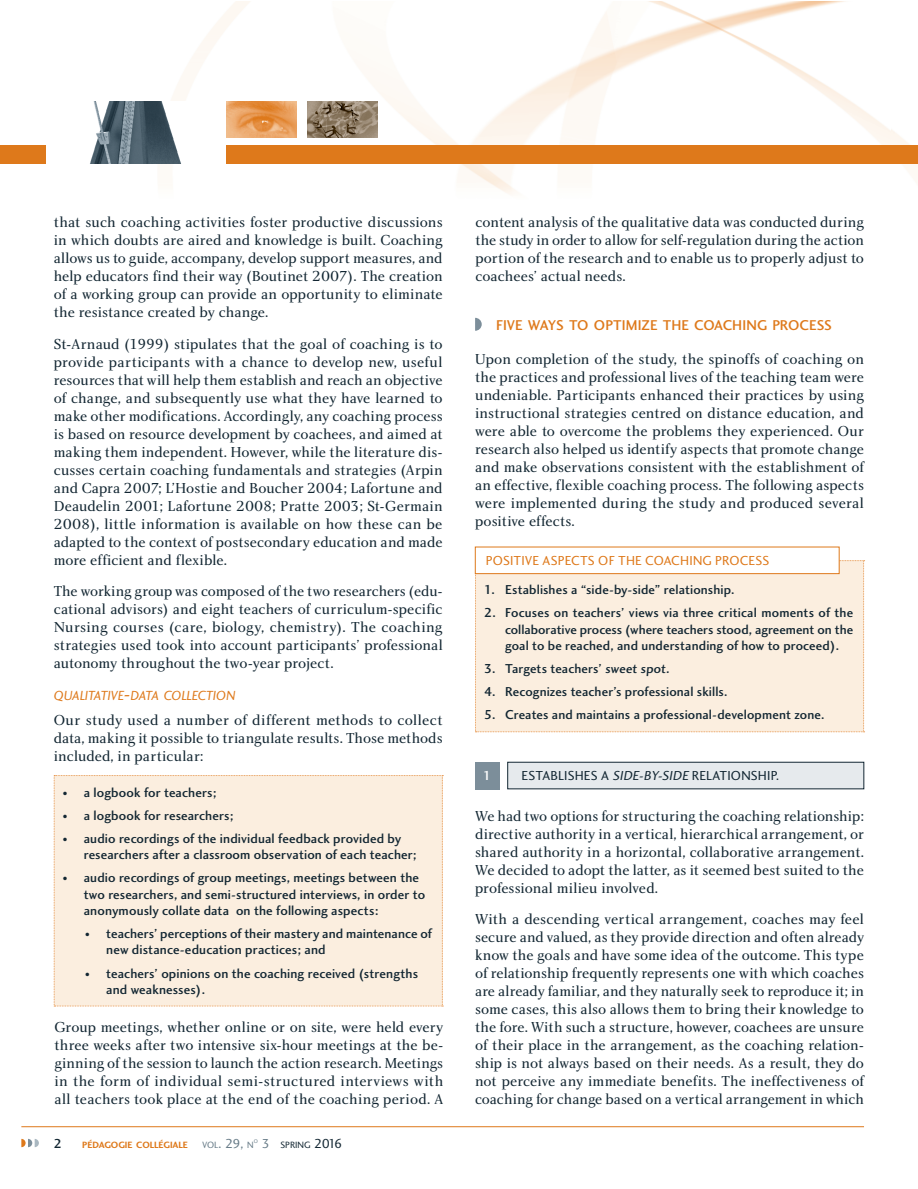
<style>
.page{position:relative;width:918px;height:1189px;background:#fff}
.page>*{position:absolute;margin:0;border:0;box-sizing:border-box;transform-origin:0 0}
.Article__OK{font:15px/18px "Charlotte Book Plain";color:#122632;text-align:justify}
.t1{font:14.7px "Charlotte Sans Medium Plain";color:#de791b}
.Article__OK-2{font:13.65px "Charlotte Sans Book Italic Plain";letter-spacing:-.015em;color:#de791b}
.Témoignages_Encadrés{font:13.5px/16.4px "Charlotte Sans Medium Plain";letter-spacing:.01em;color:#122632}
.Témoignages_Encadrés-2{font:13.5px "Charlotte Sans Book Plain";letter-spacing:.015em;color:#122632}
.Témoignages_Encadrés-3{font:13.5px "Charlotte Sans Book Plain";letter-spacing:.01em;color:#de791b}
.t2{font:13.5px "Charlotte Sans Medium Plain";color:#122632}
.Témoignages_Encadrés-4{font:13.5px "Charlotte Sans Medium Plain";color:#fff}
.Témoignages_Encadrés-5{font:13.35px/16.4px "Charlotte Sans Medium Plain";letter-spacing:.01em;color:#122632;text-align:justify}
.t3{font:9.45px "Charlotte Sans Bold Plain";color:#de791b}
.t4{font:9.45px "Charlotte Sans Book Plain";color:#122632}
.t5{font:9.45px "Charlotte Sans Book Plain";color:#687c88}
.t6{font:5.55px "Charlotte Sans Book Plain";color:#687c88}
.s1{font-size:19.5px}
.s2{font-size:10.5px}
.s3{font-size:13.5px}
.s4{font-size:13.5px;color:#687c88}
.s5{font-style:italic}
</style>
<div class="page">
<img style="left:27px;top:1px;width:891px;height:193px">
<hr style="left:21px;top:1126px;width:843px;height:1px;background:#de791b">
<svg style="left:21px;top:1139px;width:18px;height:8px"></svg>
<img style="left:0;top:163px;width:27px;height:1px">
<img style="left:54px;top:102px;width:162px;height:61px">
<img style="left:227px;top:102px;width:70px;height:36px">
<img style="left:307px;top:102px;width:70px;height:36px">
<div style="left:227px;top:145px;width:691px;height:18px;background:#de791b"></div>
<div style="left:0;top:145px;width:46px;height:18px;background:#de791b"></div>
<svg style="left:475px;top:318px;width:7px;height:13px"></svg>
<div style="left:54px;top:775px;width:389px;height:232px;background:#fbeedf"></div>
<div style="left:475px;top:560px;width:389px;height:172px;background:#fbeedf"></div>
<div style="left:507px;top:762px;width:357px;height:27px;background:#e6eaed;border:1px solid #122632"></div>
<div style="left:475px;top:762px;width:24px;height:27px;background:#7c8e9a"></div>
<div style="left:475px;top:547px;width:364px;height:27px;background:#fff"></div>
<div style="left:475px;top:547px;width:364px;height:27px;border:1px solid #de791b"></div>
<p class="Article__OK" style="left:54px;top:213px;width:390px">that such coaching activities foster productive discussions in which doubts are aired and knowledge is built. Coaching allows us to guide, accompany, develop support measures, and help educators find their way (Boutinet 2007). The creation of a working group can provide an opportunity to eliminate the resistance created by change.</p>
<p class="Article__OK" style="left:54px;top:334px;width:390px">St-Arnaud (1999) stipulates that the goal of coaching is to provide participants with a chance to develop new, useful resources that will help them establish and reach an objective of change, and subsequently use what they have learned to make other modifications. Accordingly, any coaching process is based on resource development by coachees, and aimed at making them independent. However, while the literature dis&shy;cusses certain coaching fundamentals and strategies (Arpin and Capra 2007; L’Hostie and Boucher 2004; Lafortune and Deaudelin 2001; Lafortune 2008; Pratte 2003; St-Germain 2008), little information is available on how these can be adapted to the context of postsecondary education and made more efficient and flexible.</p>
<p class="Article__OK" style="left:54px;top:582px;width:390px">The working group was composed of the two researchers (edu&shy;cational advisors) and eight teachers of curriculum-specific Nursing courses (care, biology, chemistry). The coaching strategies used took into account participants’ professional autonomy throughout the two-year project.</p>
<p class="Article__OK-2" style="left:54px;top:687px;width:184px">QUALITATIVE<span class="s1">-</span>DATA COLLECTION</p>
<p class="Article__OK" style="left:54px;top:711px;width:390px">Our study used a number of different methods to collect data, making it possible to triangulate results. Those methods included, in particular:</p>
<p class="Témoignages_Encadrés" style="left:63px;top:784px;width:155px"><span class="s2">•</span> a logbook for teachers;</p>
<p class="Témoignages_Encadrés" style="left:63px;top:807px;width:172px"><span class="s2">•</span> a logbook for researchers;</p>
<p class="Témoignages_Encadrés" style="left:84px;top:830px;width:334px;text-indent:-21px"><span class="s2">•</span> audio recordings of the individual feedback provided by researchers after a classroom observation of each teacher;</p>
<p class="Témoignages_Encadrés" style="left:84px;top:870px;width:343px;text-indent:-21px"><span class="s2">•</span> audio recordings of group meetings, meetings between the two researchers, and semi-structured interviews, in order to anonymously collate data on the following aspects:</p>
<p class="Témoignages_Encadrés" style="left:106px;top:925px;width:327px;text-indent:-21px"><span class="s2">•</span> teachers’ perceptions of their mastery and maintenance of new distance-education practices; and</p>
<p class="Témoignages_Encadrés" style="left:106px;top:965px;width:313px;text-indent:-21px"><span class="s2">•</span> teachers’ opinions on the coaching received (strengths and weaknesses).</p>
<p class="Article__OK" style="left:54px;top:1018px;width:390px">Group meetings, whether online or on site, were held every three weeks after two intensive six-hour meetings at the be&shy;ginning of the session to launch the action research. Meetings in the form of individual semi-structured interviews with all teachers took place at the end of the coaching period. A</p>
<p class="t2" style="left:54px;top:1135px;width:10px">2</p>
<p class="t3" style="left:82px;top:1139px;width:107px">PÉDAGOGIE COLLÉGIALE</p>
<p class="t5" style="left:202px;top:1139px;width:53px">VOL<span class="s3">. 29,</span> N</p>
<p class="t6" style="left:254px;top:1138px;width:6px">O</p>
<p class="t4" style="left:262px;top:1139px;width:82px"><span class="s4">3</span> SPRING <span class="s3">2016</span></p>
<p class="Article__OK" style="left:475px;top:213px;width:390px">content analysis of the qualitative data was conducted during the study in order to allow for self-regulation during the action portion of the research and to enable us to properly adjust to coachees’ actual needs.</p>
<p class="t1" style="left:496px;top:317px;width:337px">FIVE WAYS TO OPTIMIZE THE COACHING PROCESS</p>
<p class="Article__OK" style="left:475px;top:350px;width:390px">Upon completion of the study, the spinoffs of coaching on the practices and professional lives of the teaching team were undeniable. Participants enhanced their practices by using instructional strategies centred on distance education, and were able to overcome the problems they experienced. Our research also helped us identify aspects that promote change and make observations consistent with the establishment of an effective, flexible coaching process. The following aspects were implemented during the study and produced several positive effects.</p>
<p class="Témoignages_Encadrés-3" style="left:486px;top:552px;width:285px">POSITIVE ASPECTS OF THE COACHING PROCESS</p>
<p class="Témoignages_Encadrés-5" style="left:484px;top:581px;width:252px"><span class="s3">1.</span> Establishes a “side-by-side” relationship.</p>
<p class="Témoignages_Encadrés-5" style="left:505px;top:604px;width:350px;text-indent:-21px"><span class="s3">2.</span> Focuses on teachers’ views via three critical moments of the collaborative process (where teachers stood, agreement on the goal to be reached, and understanding of how to proceed).</p>
<p class="Témoignages_Encadrés-5" style="left:484px;top:660px;width:192px"><span class="s3">3.</span> Targets teachers’ sweetspot.</p>
<p class="Témoignages_Encadrés-5" style="left:484px;top:683px;width:245px"><span class="s3">4.</span> Recognizes teacher’s professional skills.</p>
<p class="Témoignages_Encadrés-5" style="left:484px;top:706px;width:342px"><span class="s3">5.</span> Creates and maintains a professional-development zone.</p>
<p class="Témoignages_Encadrés-4" style="left:483px;top:767px;width:10px">1</p>
<p class="Témoignages_Encadrés-2" style="left:521px;top:767px;width:259px">ESTABLISHES A <span class="s5">SIDE-BY-SIDE</span>RELATIONSHIP.</p>
<p class="Article__OK" style="left:475px;top:806px;width:390px">We had two options for structuring the coaching relationship: directive authority in a vertical, hierarchical arrangement, or shared authority in a horizontal, collaborative arrangement.<br>We decided to adopt the latter, as it seemed best suited to the professional milieu involved.</p>
<p class="Article__OK" style="left:475px;top:910px;width:390px">With a descending vertical arrangement, coaches may feel secure and valued, as they provide direction and often already know the goals and have some idea of the outcome. This type of relationship frequently represents one with which coaches are already familiar, and they naturally seek to reproduce it; in some cases, this also allows them to bring their knowledge to the fore. With such a structure, however, coachees are unsure of their place in the arrangement, as the coaching relation&shy;ship is not always based on their needs. As a result, they do not perceive any immediate benefits. The ineffectiveness of coaching for change based on a vertical arrangement in which</p>
</div>
